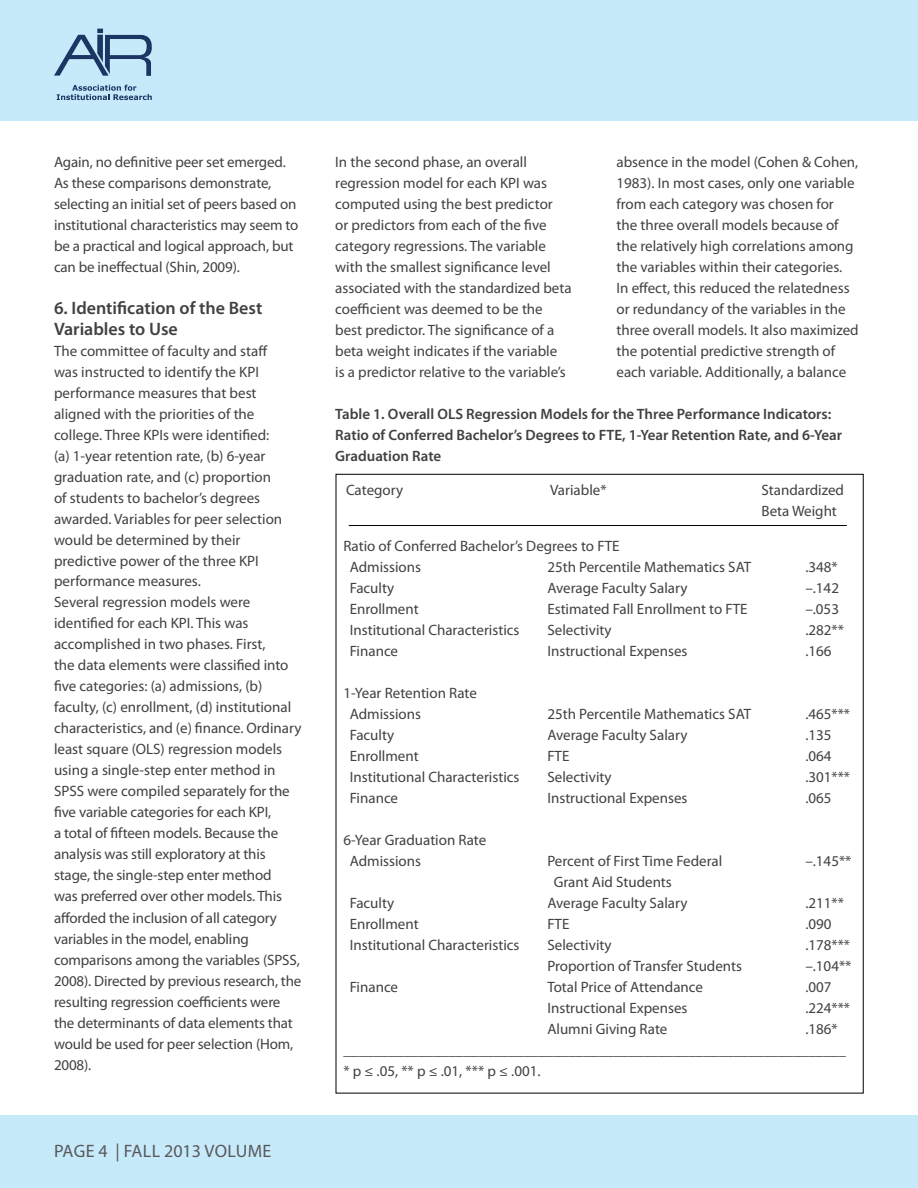
<style>
.page{position:relative;width:918px;height:1188px;background:#fff}
.page>*{position:absolute;margin:0;border:0;box-sizing:border-box;transform-origin:0 0}
.t1{font:600 18px/21px "Myriad Pro";color:#414142}
.t2{font:18px "Myriad Pro";color:#58595b}
.t3{font:15px/21px "Myriad Pro";color:#414142}
.t4{font:600 15px/21px "Myriad Pro";color:#414142}
</style>
<div class="page">
<div style="left:0;top:0;width:918px;height:120px;background:#c7eafb"></div>
<div style="left:0;top:1115px;width:918px;height:73px;background:#c7eafb"></div>
<svg style="left:54px;top:29px;width:98px;height:47px"></svg>
<svg style="left:57px;top:85px;width:95px;height:15px"></svg>
<hr style="left:349px;top:525px;width:498px;height:1px;background:#000">
<p class="t3" style="left:54px;top:151px;width:246px">Again, no definitive peer set emerged.<br>As these comparisons demonstrate, selecting an initial set of peers based on institutional characteristics may seem to be a practical and logical approach, but can be ineffectual (Shin, 2009).</p>
<p class="t1" style="left:54px;top:297px;width:210px">6. Identification of the Best<br>Variables to Use</p>
<p class="t3" style="left:54px;top:340px;width:249px">The committee of faculty and staff<br>was instructed to identify the KPI performance measures that best aligned with the priorities of the college. Three KPIs were identified:<br>(a) 1-year retention rate, (b) 6-year graduation rate, and (c) proportion<br>of students to bachelor’s degrees awarded. Variables for peer selection would be determined by their predictive power of the three KPI performance measures.<br>Several regression models were identified for each KPI. This was accomplished in two phases. First,<br>the data elements were classified into five categories: (a) admissions, (b) faculty, (c) enrollment, (d) institutional characteristics, and (e) finance. Ordinary least square (OLS) regression models using a single-step enter method in SPSS were compiled separately for the five variable categories for each KPI,<br>a total of fifteen models. Because the analysis was still exploratory at this stage, the single-step enter method<br>was preferred over other models. This afforded the inclusion of all category variables in the model, enabling comparisons among the variables (SPSS, 2008). Directed by previous research, the resulting regression coefficients were the determinants of data elements that would be used for peer selection (Hom, 2008).</p>
<p class="t2" style="left:54px;top:1139px;width:20px">Page</p>
<p class="t2" style="left:99px;top:1139px;width:44px">4 | Fall</p>
<p class="t2" style="left:164px;top:1139px;width:63px">2013 volume</p>
<p class="t3" style="left:335px;top:151px;width:238px">In the second phase, an overall regression model for each KPI was computed using the best predictor<br>or predictors from each of the five category regressions. The variable with the smallest significance level associated with the standardized beta coefficient was deemed to be the best predictor. The significance of a beta weight indicates if the variable<br>is a predictor relative to the variable’s</p>
<p class="t3" style="left:616px;top:151px;width:244px">absence in the model (Cohen &amp; Cohen, 1983). In most cases, only one variable from each category was chosen for<br>the three overall models because of the relatively high correlations among the variables within their categories.<br>In effect, this reduced the relatedness or redundancy of the variables in the three overall models. It also maximized the potential predictive strength of each variable. Additionally, a balance</p>
<p class="t4" style="left:335px;top:403px;width:508px">Table 1. Overall OLS Regression Models for the Three Performance Indicators:<br>Ratio of Conferred Bachelor’s Degrees to FTE, 1-Year Retention Rate, and 6-Year<br>Graduation Rate</p>
<p class="t3" style="left:346px;top:479px;width:59px">Category</p>
<p class="t3" style="left:550px;top:479px;width:58px">Variable*</p>
<p class="t3" style="left:762px;top:479px;width:84px">Standardized<br>Beta Weight</p>
<p class="t3" style="left:350px;top:535px;width:271px;text-indent:-6px">Ratio of Conferred Bachelor’s Degrees to FTE<br>Admissions</p>
<p class="t3" style="left:547px;top:556px;width:205px">25th Percentile Mathematics SAT</p>
<p class="t3" style="left:805px;top:556px;width:34px">.348*</p>
<p class="t3" style="left:350px;top:577px;width:46px">Faculty</p>
<p class="t3" style="left:547px;top:577px;width:142px">Average Faculty Salary</p>
<p class="t3" style="left:805px;top:577px;width:35px">–.142</p>
<p class="t3" style="left:350px;top:598px;width:71px">Enrollment</p>
<p class="t3" style="left:547px;top:598px;width:202px">Estimated Fall Enrollment to FTE</p>
<p class="t3" style="left:805px;top:598px;width:35px">–.053</p>
<p class="t3" style="left:350px;top:619px;width:171px">Institutional Characteristics</p>
<p class="t3" style="left:547px;top:619px;width:66px">Selectivity</p>
<p class="t3" style="left:805px;top:619px;width:40px">.282**</p>
<p class="t3" style="left:350px;top:640px;width:50px">Finance</p>
<p class="t3" style="left:547px;top:640px;width:142px">Instructional Expenses</p>
<p class="t3" style="left:805px;top:640px;width:28px">.166</p>
<p class="t3" style="left:350px;top:682px;width:129px;text-indent:-6px">1-Year Retention Rate<br>Admissions</p>
<p class="t3" style="left:547px;top:703px;width:205px">25th Percentile Mathematics SAT</p>
<p class="t3" style="left:805px;top:703px;width:46px">.465***</p>
<p class="t3" style="left:350px;top:724px;width:46px">Faculty</p>
<p class="t3" style="left:547px;top:724px;width:142px">Average Faculty Salary</p>
<p class="t3" style="left:805px;top:724px;width:28px">.135</p>
<p class="t3" style="left:350px;top:745px;width:71px">Enrollment</p>
<p class="t3" style="left:547px;top:745px;width:24px">FTE</p>
<p class="t3" style="left:805px;top:745px;width:28px">.064</p>
<p class="t3" style="left:350px;top:766px;width:171px">Institutional Characteristics</p>
<p class="t3" style="left:547px;top:766px;width:66px">Selectivity</p>
<p class="t3" style="left:805px;top:766px;width:46px">.301***</p>
<p class="t3" style="left:350px;top:787px;width:50px">Finance</p>
<p class="t3" style="left:547px;top:787px;width:142px">Instructional Expenses</p>
<p class="t3" style="left:805px;top:787px;width:28px">.065</p>
<p class="t3" style="left:350px;top:829px;width:138px;text-indent:-6px">6-Year Graduation Rate<br>Admissions</p>
<p class="t3" style="left:547px;top:850px;width:176px">Percent of First Time Federal</p>
<p class="t3" style="left:805px;top:850px;width:48px">–.145**</p>
<p class="t3" style="left:554px;top:871px;width:120px">Grant Aid Students</p>
<p class="t3" style="left:350px;top:892px;width:46px">Faculty</p>
<p class="t3" style="left:547px;top:892px;width:142px">Average Faculty Salary</p>
<p class="t3" style="left:805px;top:892px;width:40px">.211**</p>
<p class="t3" style="left:350px;top:913px;width:71px">Enrollment</p>
<p class="t3" style="left:547px;top:913px;width:24px">FTE</p>
<p class="t3" style="left:805px;top:913px;width:28px">.090</p>
<p class="t3" style="left:350px;top:934px;width:171px">Institutional Characteristics</p>
<p class="t3" style="left:547px;top:934px;width:66px">Selectivity</p>
<p class="t3" style="left:805px;top:934px;width:46px">.178***</p>
<p class="t3" style="left:547px;top:955px;width:196px">Proportion of Transfer Students</p>
<p class="t3" style="left:805px;top:955px;width:48px">–.104**</p>
<p class="t3" style="left:350px;top:976px;width:50px">Finance</p>
<p class="t3" style="left:547px;top:976px;width:157px">Total Price of Attendance</p>
<p class="t3" style="left:805px;top:976px;width:28px">.007</p>
<p class="t3" style="left:547px;top:997px;width:142px">Instructional Expenses</p>
<p class="t3" style="left:805px;top:997px;width:46px">.224***</p>
<p class="t3" style="left:547px;top:1018px;width:122px">Alumni Giving Rate</p>
<p class="t3" style="left:343px;top:1018px;width:504px;text-indent:462px">.186* ___________________________________________________________________ * p ≤ .05, ** p ≤ .01, *** p ≤ .001.</p>
</div>
